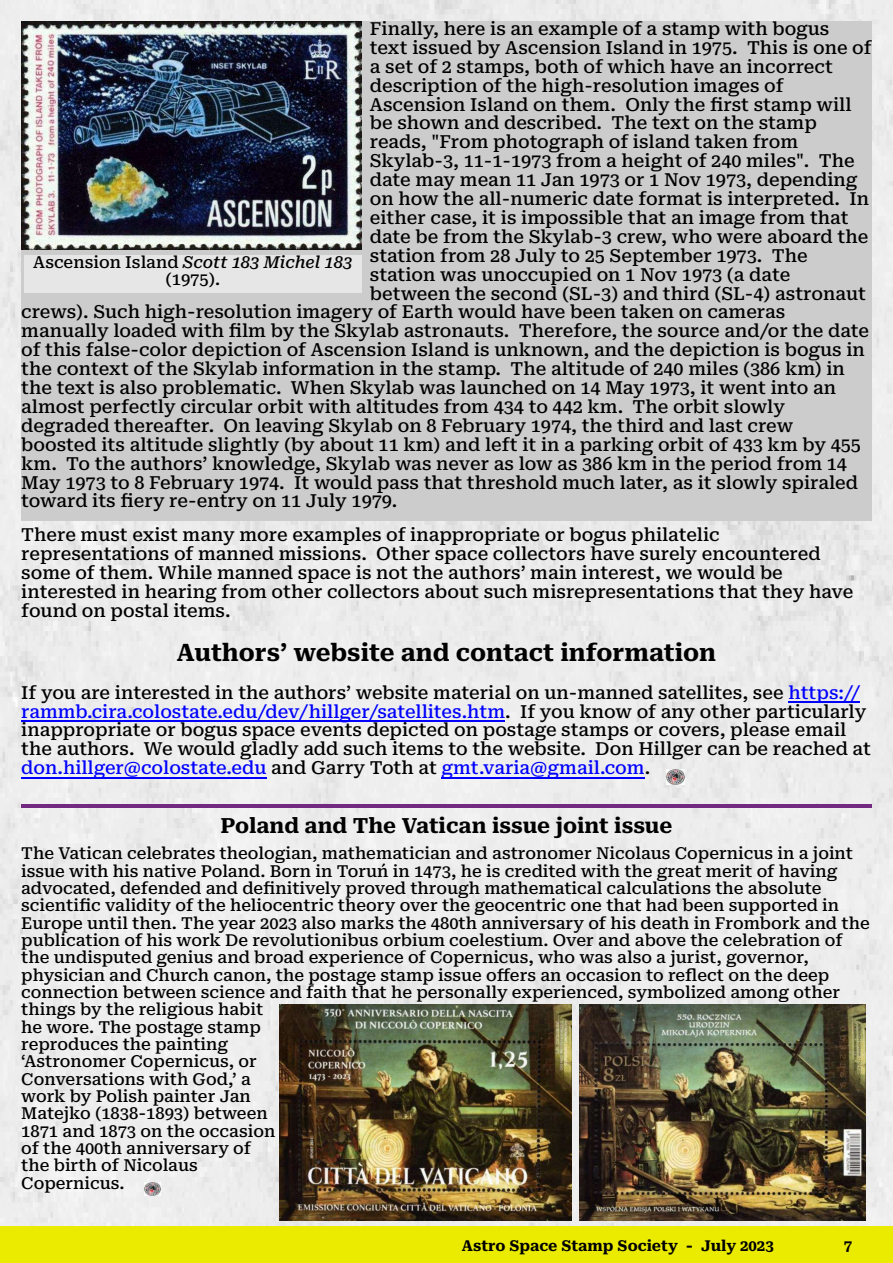
<style>
.page{position:relative;width:893px;height:1263px;background:#fff}
.page>*{position:absolute;margin:0;border:0;box-sizing:border-box;transform-origin:0 0}
.t1{font:700 24px "Roboto Serif";color:#000}
.t2{font:700 21px "Roboto Serif";color:#000}
.t3{font:500 18px/18.9px "Roboto Serif";color:#000}
.t4{font:500 16.5px/17.4px "Roboto Serif";color:#000;text-align:center}
.t5{font:700 15px "Roboto Serif";color:#000}
.s1{font-style:italic}
.s2{color:#00f}
</style>
<div class="page">
<div style="left:0;top:0;width:893px;height:1227px;background:#ededed"></div>
<div style="left:0;top:1227px;width:893px;height:36px;background:#ebeb00"></div>
<div style="left:21px;top:21px;width:851px;height:499px;background:#ccc"></div>
<img style="left:21px;top:21px;width:340px;height:228px">
<div style="left:24px;top:256px;width:337px;height:37px;background:#e6e6e6"></div>
<hr style="left:788px;top:701px;width:72px;height:2px;background:#00f">
<hr style="left:21px;top:720px;width:484px;height:2px;background:#00f">
<hr style="left:21px;top:777px;width:245px;height:2px;background:#00f">
<hr style="left:442px;top:777px;width:203px;height:2px;background:#00f">
<img style="left:667px;top:770px;width:18px;height:15px">
<hr style="left:21px;top:804px;width:851px;height:4px;background:#742980">
<img style="left:280px;top:1004px;width:292px;height:216px">
<img style="left:580px;top:1004px;width:286px;height:216px">
<img style="left:145px;top:1182px;width:15px;height:13px">
<p class="t3" style="left:370px;top:18px;width:461px">Finally, here is an example of a stamp with bogus</p>
<p class="t3" style="left:370px;top:37px;width:503px">text issued by Ascension Island in 1975. This is one of</p>
<p class="t3" style="left:370px;top:56px;width:465px">a set of 2 stamps, both of which have an incorrect</p>
<p class="t3" style="left:370px;top:75px;width:415px">description of the high-resolution images of</p>
<p class="t3" style="left:370px;top:93px;width:483px">Ascension Island on them. Only the 昀椀rst stamp will</p>
<p class="t3" style="left:370px;top:112px;width:448px">be shown and described. The text on the stamp</p>
<p class="t3" style="left:370px;top:131px;width:430px">reads, "From photograph of island taken from</p>
<p class="t3" style="left:370px;top:150px;width:486px">Skylab-3, 11-1-1973 from a height of 240 miles". The</p>
<p class="t3" style="left:370px;top:169px;width:489px">date may mean 11 Jan 1973 or 1 Nov 1973, depending</p>
<p class="t3" style="left:370px;top:188px;width:501px">on how the all-numeric date format is interpreted. In</p>
<p class="t3" style="left:370px;top:207px;width:480px">either case, it is impossible that an image from that</p>
<p class="t3" style="left:370px;top:226px;width:500px">date be from the Skylab-3 crew, who were aboard the</p>
<p class="t3" style="left:370px;top:245px;width:439px">station from 28 July to 25 September 1973. The</p>
<p class="t3" style="left:370px;top:264px;width:422px">station was unoccupied on 1 Nov 1973 (a date</p>
<p class="t3" style="left:370px;top:282px;width:498px">between the second (SL-3) and third (SL-4) astronaut</p>
<p class="t3" style="left:21px;top:301px;width:766px">crews). Such high-resolution imagery of Earth would have been taken on cameras</p>
<p class="t3" style="left:21px;top:320px;width:849px">manually loaded with 昀椀lm by the Skylab astronauts. Therefore, the source and/or the date</p>
<p class="t3" style="left:21px;top:339px;width:845px">of this false-color depiction of Ascension Island is unknown, and the depiction is bogus in</p>
<p class="t3" style="left:21px;top:358px;width:825px">the context of the Skylab information in the stamp. The altitude of 240 miles (386 km) in</p>
<p class="t3" style="left:21px;top:377px;width:816px">the text is also problematic. When Skylab was launched on 14 May 1973, it went into an</p>
<p class="t3" style="left:21px;top:396px;width:765px">almost perfectly circular orbit with altitudes from 434 to 442 km. The orbit slowly</p>
<p class="t3" style="left:21px;top:415px;width:773px">degraded thereafter. On leaving Skylab on 8 February 1974, the third and last crew</p>
<p class="t3" style="left:21px;top:434px;width:841px">boosted its altitude slightly (by about 11 km) and left it in a parking orbit of 433 km by 455</p>
<p class="t3" style="left:21px;top:453px;width:827px">km. To the authors’ knowledge, Skylab was never as low as 386 km in the period from 14</p>
<p class="t3" style="left:21px;top:471px;width:838px">May 1973 to 8 February 1974. It would pass that threshold much later, as it slowly spiraled</p>
<p class="t3" style="left:21px;top:490px;width:378px">toward its 昀椀ery re-entry on 11 July 1979.</p>
<p class="t4" style="left:33px;top:252px;width:321px">Ascension Island <span class="s1">Scott 183 Michel 183 </span>(1975).</p>
<p class="t3" style="left:21px;top:524px;width:833px">There must exist many more examples of inappropriate or bogus philatelic representations of manned missions. Other space collectors have surely encountered some of them. While manned space is not the authors’ main interest, we would be interested in hearing from other collectors about such misrepresentations that they have found on postal items.</p>
<h1 class="t1" style="left:177px;top:633px;width:541px">Authors’ website and contact information</h1>
<p class="t3" style="left:21px;top:682px;width:851px">If you are interested in the authors’ website material on un-manned satellites, see <span class="s2">https:// rammb.cira.colostate.edu/dev/hillger/satellites.htm</span>. If you know of any other particularly inappropriate or bogus space events depicted on postage stamps or covers, please email the authors. We would gladly add such items to the website. Don Hillger can be reached at <span class="s2">don.hillger@colostate.edu</span> and Garry Toth at <span class="s2">gmt.varia@gmail.com</span>.</p>
<p class="t2" style="left:221px;top:809px;width:453px">Poland and The Vatican issue joint issue</p>
<p class="t4" style="left:21px;top:844px;width:850px;text-align:left">The Vatican celebrates theologian, mathematician and astronomer Nicolaus Copernicus in a joint issue with his native Poland. Born in Toruń in 1473, he is credited with the great merit of having advocated, defended and de昀椀nitively proved through mathematical calculations the absolute scienti昀椀c validity of the heliocentric theory over the geocentric one that had been supported in Europe until then. The year 2023 also marks the 480th anniversary of his death in Frombork and the publication of his work De revolutionibus orbium coelestium. Over and above the celebration of the undisputed genius and broad experience of Copernicus, who was also a jurist, governor, physician and Church canon, the postage stamp issue o昀昀ers an occasion to re昀氀ect on the deep connection between science and faith that he personally experienced, symbolized among other things by the religious habit<br>he wore. The postage stamp<br>reproduces the painting<br>‘Astronomer Copernicus, or<br>Conversations with God,’ a<br>work by Polish painter Jan<br>Matejko (1838-1893) between<br>1871 and 1873 on the occasion<br>of the 400th anniversary of<br>the birth of Nicolaus<br>Copernicus.</p>
<p class="t5" style="left:462px;top:1233px;width:313px">Astro Space Stamp Society - July 2023</p>
<p class="t5" style="left:844px;top:1233px;width:10px">7</p>
</div>
